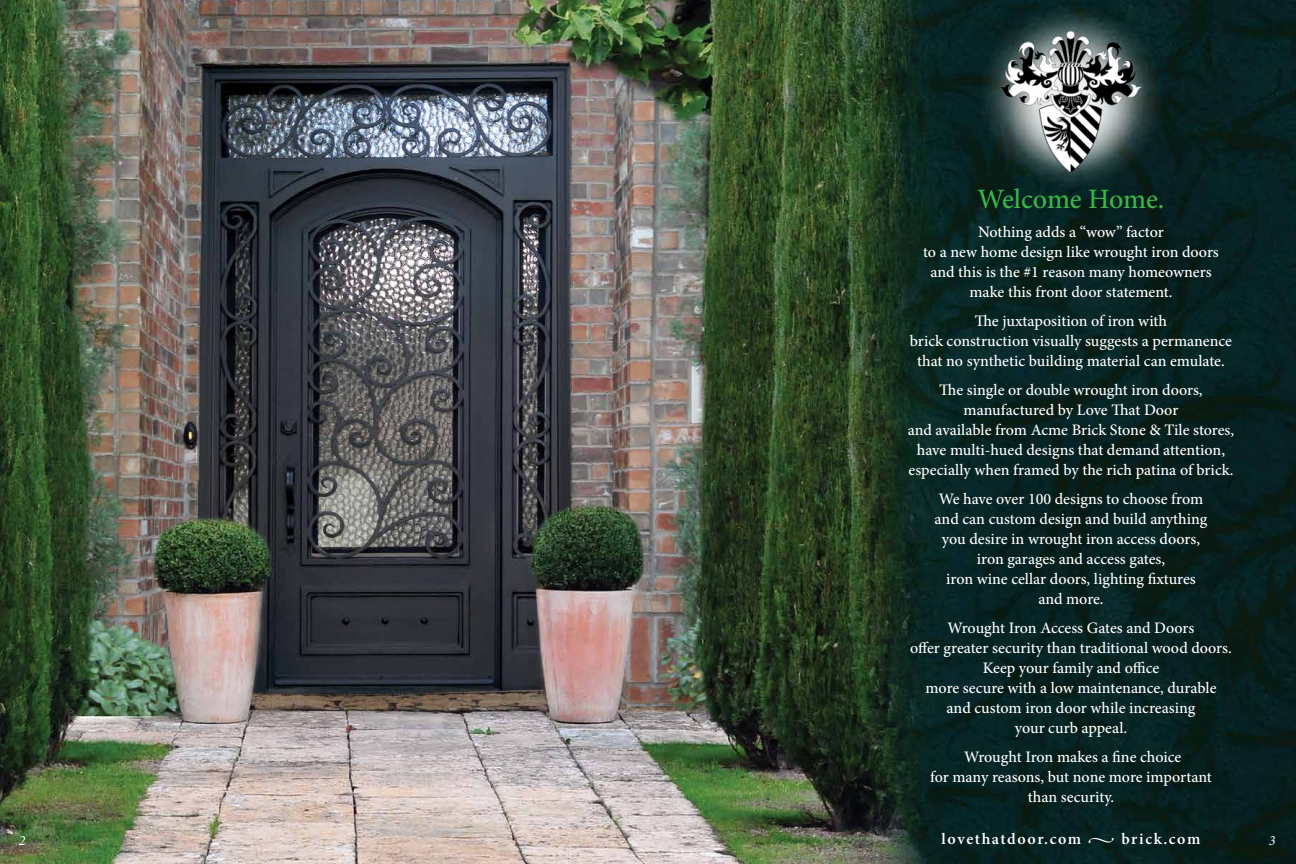
<style>
.page{position:relative;width:1296px;height:864px;background:#fff}
.page>*{position:absolute;margin:0;border:0;box-sizing:border-box;transform-origin:0 0}
.t1{font:500 28px "Minion Pro";letter-spacing:-.005em;color:#39b54a}
.t2{font:500 16px/20px "Minion Pro";color:#fff;text-align:center}
.t3{font:600 16px "Minion Pro";letter-spacing:.1em;color:#fff}
.t4{font:italic 14px "Minion Pro";color:#fff}
</style>
<div class="page">
<img style="left:0;top:0;width:1296px;height:864px">
<img style="left:979px;top:0;width:184px;height:189px">
<h1 class="t1" style="left:978px;top:180px;width:188px">Welcome Home.</h1>
<p class="t2" style="left:923px;top:222px;width:297px">Nothing adds a “wow” factor<br>to a new home design like wrought iron doors and this is the #1 reason many homeowners make this front door statement.</p>
<p class="t2" style="left:910px;top:311px;width:324px">The juxtaposition of iron with<br>brick construction visually suggests a permanence that no synthetic building material can emulate.</p>
<p class="t2" style="left:908px;top:380px;width:328px">The single or double wrought iron doors, manufactured by Love That Door<br>and available from Acme Brick Stone &amp; Tile stores, have multi-hued designs that demand attention, especially when framed by the rich patina of brick.</p>
<p class="t2" style="left:935px;top:489px;width:274px">We have over 100 designs to choose from and can custom design and build anything you desire in wrought iron access doors, iron garages and access gates,<br>iron wine cellar doors, lighting fixtures and more.</p>
<p class="t2" style="left:910px;top:618px;width:323px">Wrought Iron Access Gates and Doors<br>offer greater security than traditional wood doors.<br>Keep your family and office<br>more secure with a low maintenance, durable<br>and custom iron door while increasing<br>your curb appeal.</p>
<p class="t2" style="left:930px;top:747px;width:283px">Wrought Iron makes a fine choice<br>for many reasons, but none more important than security.</p>
<p class="t4" style="left:19px;top:831px;width:8px">2</p>
<p class="t3" style="left:942px;top:828px;width:260px">lovethatdoor.com • brick.com</p>
<p class="t4" style="left:1269px;top:831px;width:8px">3</p>
</div>
